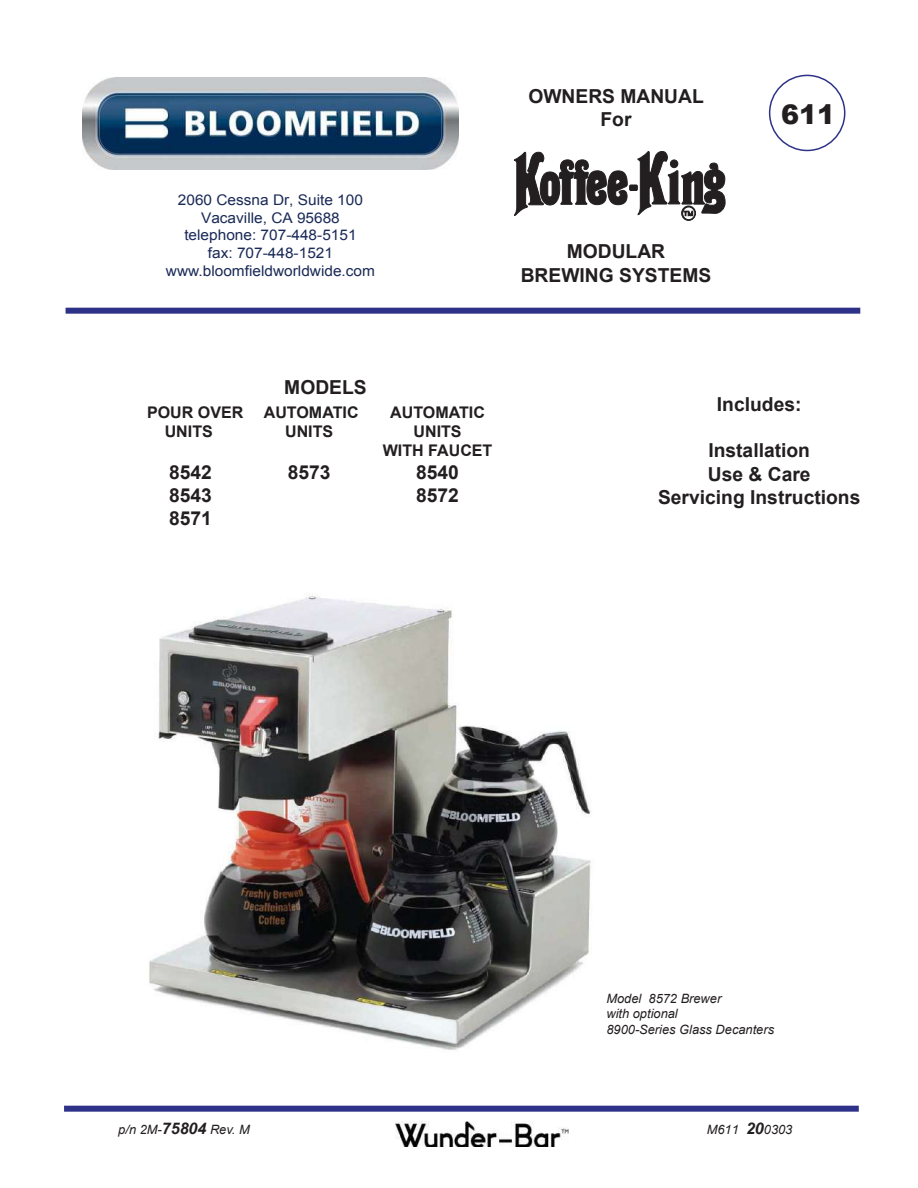
<style>
.page{position:relative;width:918px;height:1188px;background:#fff}
.page>*{position:absolute;margin:0;border:0;box-sizing:border-box;transform-origin:0 0}
.t1{font:900 27px "Arial";color:#231f20}
.t2{font:700 19.2px/23.1px "Arial";color:#231f20;text-align:center}
.t3{font:700 16.05px/19.2px "Arial";color:#231f20;text-align:center}
.t4{font:14.7px/17.7px "Arial";color:#1a2a57;text-align:center;scale:1.05 1}
.t5{font:italic 12.9px/15.5px "Arial";color:#231f20}
.s1{font-weight:700;font-size:16.05px}
</style>
<div class="page">
<img style="left:149px;top:595px;width:442px;height:455px">
<svg style="left:514px;top:151px;width:211px;height:69px"></svg>
<img style="left:395px;top:1122px;width:173px;height:25px">
<div style="left:769px;top:75px;width:76px;height:76px;border:2px solid #2d3288;border-radius:50%"></div>
<img style="left:83px;top:78px;width:375px;height:91px">
<div style="left:66px;top:308px;width:794px;height:6px;background:#2d3288"></div>
<div style="left:64px;top:1106px;width:795px;height:6px;background:#2d3288"></div>
<p class="t4" style="left:166px;top:191px;width:201px">2060 Cessna Dr, Suite 100<br>Vacaville, CA 95688 telephone: 707-448-5151<br>fax: 707-448-1521 www.bloomfieldworldwide.com</p>
<p class="t2" style="left:528px;top:86px;width:177px">OWNERS MANUAL<br>For</p>
<p class="t2" style="left:521px;top:241px;width:192px">MODULAR<br>BREWING SYSTEMS</p>
<h1 class="t1" style="left:781px;top:95px;width:56px">611</h1>
<p class="t2" style="left:284px;top:376px;width:84px">MODELS</p>
<p class="t3" style="left:147px;top:403px;width:98px">POUR OVER</p>
<p class="t3" style="left:264px;top:403px;width:96px">AUTOMATIC</p>
<p class="t3" style="left:390px;top:403px;width:96px">AUTOMATIC</p>
<p class="t3" style="left:165px;top:422px;width:50px">UNITS</p>
<p class="t3" style="left:285px;top:422px;width:50px">UNITS</p>
<p class="t3" style="left:383px;top:422px;width:111px">UNITS<br>WITH FAUCET</p>
<p class="t2" style="left:169px;top:462px;width:44px">8542</p>
<p class="t2" style="left:288px;top:462px;width:44px">8573</p>
<p class="t2" style="left:416px;top:462px;width:44px">8540</p>
<p class="t2" style="left:169px;top:485px;width:44px">3458</p>
<p class="t2" style="left:416px;top:485px;width:44px">2758</p>
<p class="t2" style="left:169px;top:508px;width:44px">8571</p>
<p class="t2" style="left:717px;top:393px;width:86px">Includes:</p>
<p class="t2" style="left:658px;top:440px;width:204px">Installation<br>Use &amp; Care<br>Servicing Instructions</p>
<p class="t5" style="left:606px;top:991px;width:169px">Model 8572 Brewer<br>with optional<br>8900-Series Glass Decanters</p>
<p class="t5" style="left:118px;top:1122px;width:133px">p/n 2M-<span class="s1">75804</span> Rev. M</p>
<p class="t5" style="left:707px;top:1122px;width:87px">M611 <span class="s1">20</span>0303</p>
</div>
